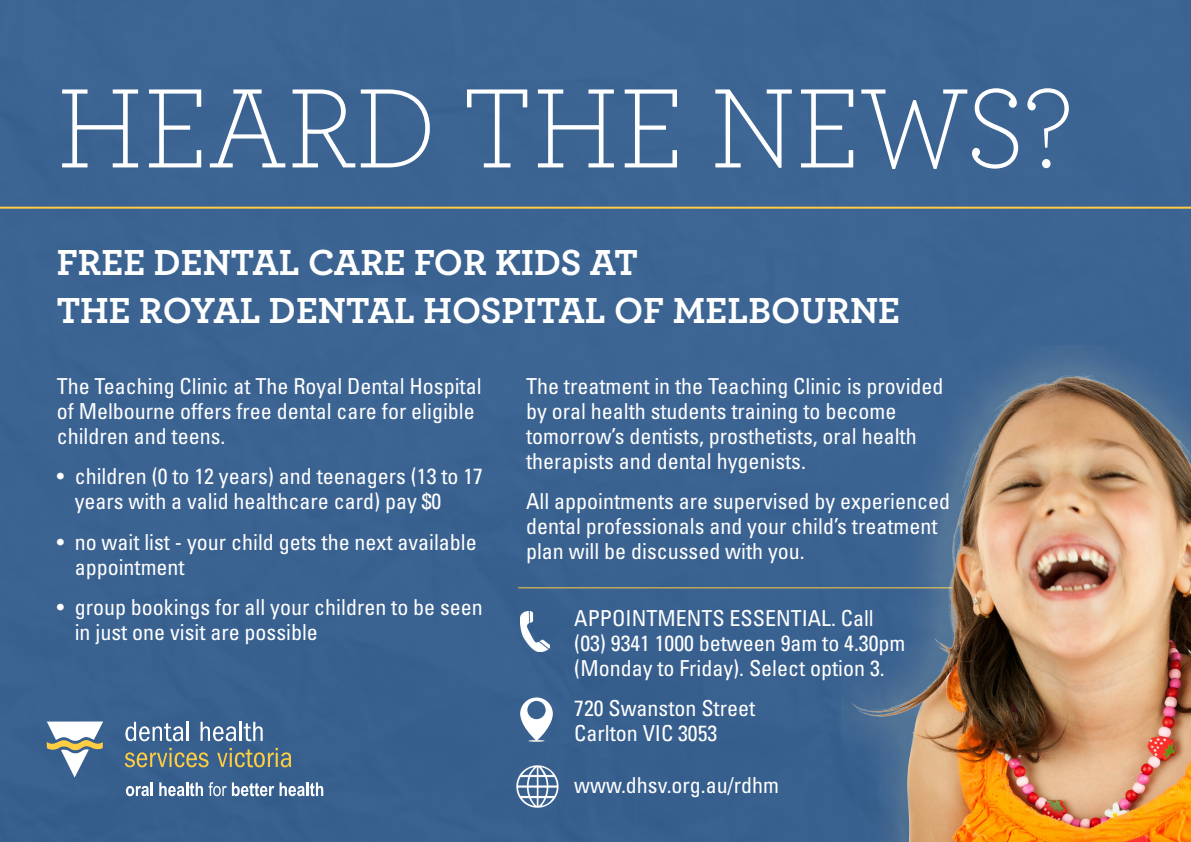
<style>
.page{position:relative;width:1191px;height:842px;background:#3c6492}
.page>*{position:absolute;margin:0;border:0;box-sizing:border-box;transform-origin:0 0}
.t1{font:300 118.5px "Archer";color:#fff;scale:.95 1}
.t2{font:700 38px "Archer";color:#fff}
.t3{font:condensed 22px/25px "Univers";color:#fff}
</style>
<div class="page">
<hr style="left:518px;top:587px;width:673px;height:1px;background:#ffcd41">
<img style="left:841px;top:346px;width:350px;height:496px">
<hr style="left:0;top:207px;width:1191px;height:2px;background:#ffcd41">
<svg style="left:126px;top:782px;width:27px;height:14px"></svg>
<svg style="left:159px;top:782px;width:164px;height:14px"></svg>
<svg style="left:47px;top:721px;width:56px;height:56px"></svg>
<svg style="left:125px;top:722px;width:64px;height:19px"></svg>
<svg style="left:200px;top:722px;width:63px;height:19px"></svg>
<svg style="left:125px;top:748px;width:84px;height:19px;background:#728078"></svg>
<svg style="left:217px;top:748px;width:74px;height:19px"></svg>
<img style="left:520px;top:612px;width:29px;height:39px">
<svg style="left:520px;top:697px;width:33px;height:45px"></svg>
<img style="left:515px;top:765px;width:44px;height:43px">
<p class="t1" style="left:57px;top:50px;width:1070px">HEARD THE NEWS?</p>
<p class="t2" style="left:57px;top:232px;width:582px">FREE DENTAL CARE FOR KIDS AT</p>
<p class="t2" style="left:57px;top:280px;width:845px">THE ROYAL DENTAL HOSPITAL OF MELBOURNE</p>
<p class="t3" style="left:57px;top:373px;width:426px">The Teaching Clinic at The Royal Dental Hospital of Melbourne offers free dental care for eligible children and teens.</p>
<p class="t3" style="left:75px;top:464px;width:410px;text-indent:-18px">• children (0 to 12 years) and teenagers (13 to 17 years with a valid healthcare card) pay $0</p>
<p class="t3" style="left:75px;top:529px;width:403px;text-indent:-18px">• no wait list - your child gets the next available appointment</p>
<p class="t3" style="left:75px;top:594px;width:410px;text-indent:-18px">• group bookings for all your children to be seen in just one visit are possible</p>
<p class="t3" style="left:526px;top:373px;width:419px">The treatment in the Teaching Clinic is provided by oral health students training to become tomorrow’s dentists, prosthetists, oral health therapists and dental hygenists.</p>
<p class="t3" style="left:526px;top:489px;width:425px">All appointments are supervised by experienced dental professionals and your child’s treatment plan will be discussed with you.</p>
<p class="t3" style="left:574px;top:605px;width:333px">APPOINTMENTS ESSENTIAL. Call (03) 9341 1000 between 9am to 4.30pm (Monday to Friday). Select option 3.</p>
<p class="t3" style="left:574px;top:696px;width:182px">720 Swanston Street<br>Carlton VIC 3053</p>
<p class="t3" style="left:574px;top:773px;width:206px">www.dhsv.org.au/rdhm</p>
</div>
